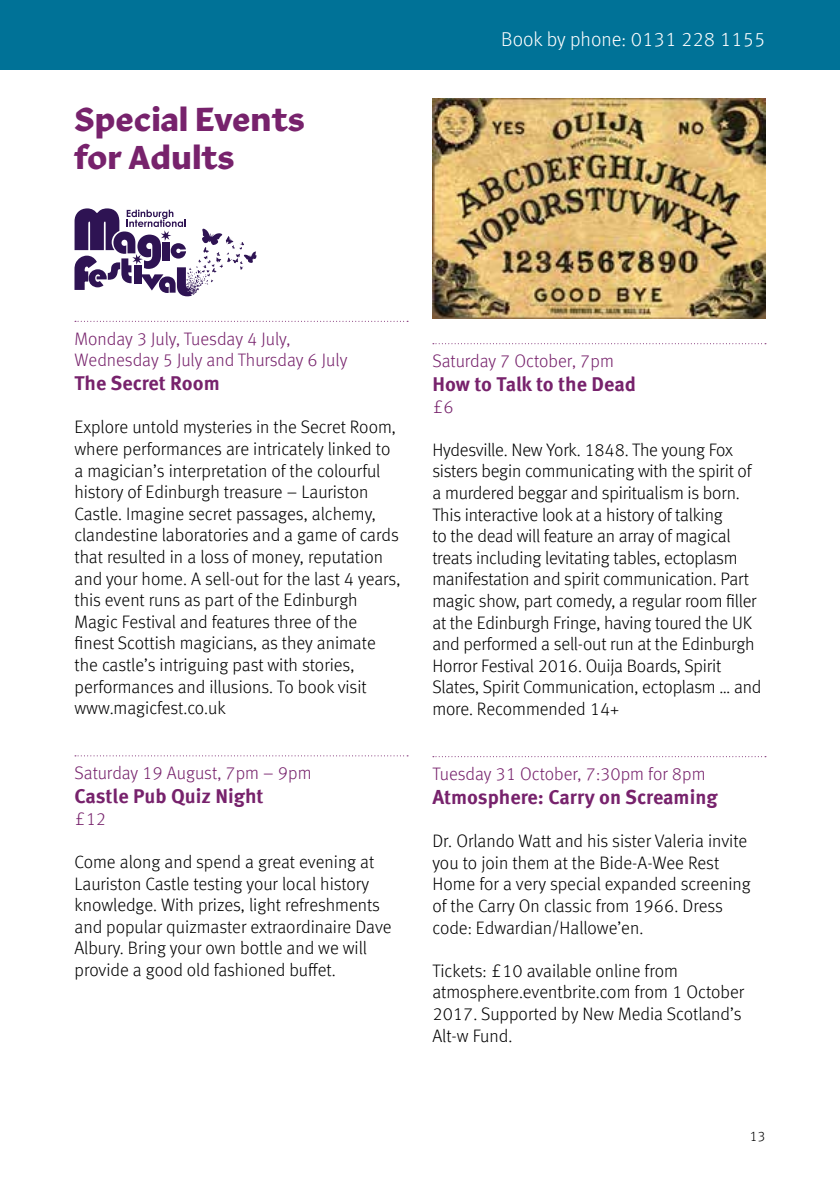
<style>
.page{position:relative;width:840px;height:1191px;background:#fff}
.page>*{position:absolute;margin:0;border:0;box-sizing:border-box;transform-origin:0 0}
.t1{font:700 34px/38px "Robinson";color:#77226c}
.t2{font:700 20px "Meta Offc Pro";color:#77226c}
.t3{font:300 20px "Meta Offc Pro";color:#fff}
.t4{font:300 18px/21.6px "Meta Offc Pro";letter-spacing:-.005em;color:#000}
.t5{font:300 18px/21.6px "Meta Offc Pro";color:#77226c}
.t6{font:300 14px "Meta Offc Pro";color:#000}
</style>
<div class="page">
<div style="left:0;top:0;width:839px;height:69px;background:#007297"></div>
<svg style="left:75px;top:321px;width:333px;height:1px"></svg>
<svg style="left:75px;top:755px;width:333px;height:1px"></svg>
<svg style="left:432px;top:343px;width:333px;height:1px"></svg>
<svg style="left:432px;top:756px;width:333px;height:1px"></svg>
<svg style="left:74px;top:208px;width:182px;height:88px"></svg>
<img style="left:432px;top:98px;width:333px;height:220px">
<h1 class="t1" style="left:74px;top:97px;width:232px">Special Events for Adults</h1>
<p class="t3" style="left:501px;top:25px;width:265px">Book by phone: 0131 228 1155</p>
<p class="t5" style="left:74px;top:326px;width:274px">Monday 3 July, Tuesday 4 July,<br>Wednesday 5 July and Thursday 6 July</p>
<p class="t2" style="left:74px;top:367px;width:147px">The Secret Room</p>
<p class="t4" style="left:74px;top:415px;width:327px">Explore untold mysteries in the Secret Room, where performances are intricately linked to a magician’s interpretation of the colourful history of Edinburgh treasure – Lauriston Castle. Imagine secret passages, alchemy, clandestine laboratories and a game of cards that resulted in a loss of money, reputation and your home. A sell-out for the last 4 years, this event runs as part of the Edinburgh Magic Festival and features three of the finest Scottish magicians, as they animate the castle’s intriguing past with stories, performances and illusions. To book visit www.magicfest.co.uk</p>
<p class="t5" style="left:74px;top:761px;width:238px">Saturday 19 August, 7pm – 9pm</p>
<p class="t2" style="left:74px;top:780px;width:190px">Castle Pub Quiz Night</p>
<p class="t5" style="left:74px;top:806px;width:33px">£12</p>
<p class="t4" style="left:74px;top:850px;width:318px">Come along and spend a great evening at Lauriston Castle testing your local history knowledge. With prizes, light refreshments and popular quizmaster extraordinaire Dave Albury. Bring your own bottle and we will provide a good old fashioned buffet.</p>
<p class="t5" style="left:432px;top:349px;width:183px">Saturday 7 October, 7pm</p>
<p class="t2" style="left:432px;top:368px;width:205px">How to Talk to the Dead</p>
<p class="t5" style="left:432px;top:394px;width:23px">£6</p>
<p class="t4" style="left:432px;top:438px;width:330px">Hydesville. New York. 1848. The young Fox sisters begin communicating with the spirit of a murdered beggar and spiritualism is born.<br>This interactive look at a history of talking<br>to the dead will feature an array of magical treats including levitating tables, ectoplasm manifestation and spirit communication. Part magic show, part comedy, a regular room filler at the Edinburgh Fringe, having toured the UK and performed a sell-out run at the Edinburgh Horror Festival 2016. Ouija Boards, Spirit Slates, Spirit Communication, ectoplasm … and more. Recommended 14+</p>
<p class="t5" style="left:432px;top:762px;width:274px">Tuesday 31 October, 7:30pm for 8pm</p>
<p class="t2" style="left:432px;top:781px;width:287px">Atmosphere: Carry on Screaming</p>
<p class="t4" style="left:432px;top:829px;width:319px">Dr. Orlando Watt and his sister Valeria invite you to join them at the Bide-A-Wee Rest Home for a very special expanded screening of the Carry On classic from 1966. Dress code: Edwardian/Hallowe’en.</p>
<p class="t4" style="left:432px;top:958px;width:313px">Tickets: £10 available online from atmosphere.eventbrite.com from 1 October<br>2017. Supported by New Media Scotland’s<br>Alt-w Fund.</p>
<p class="t6" style="left:749px;top:1126px;width:17px">13</p>
</div>
